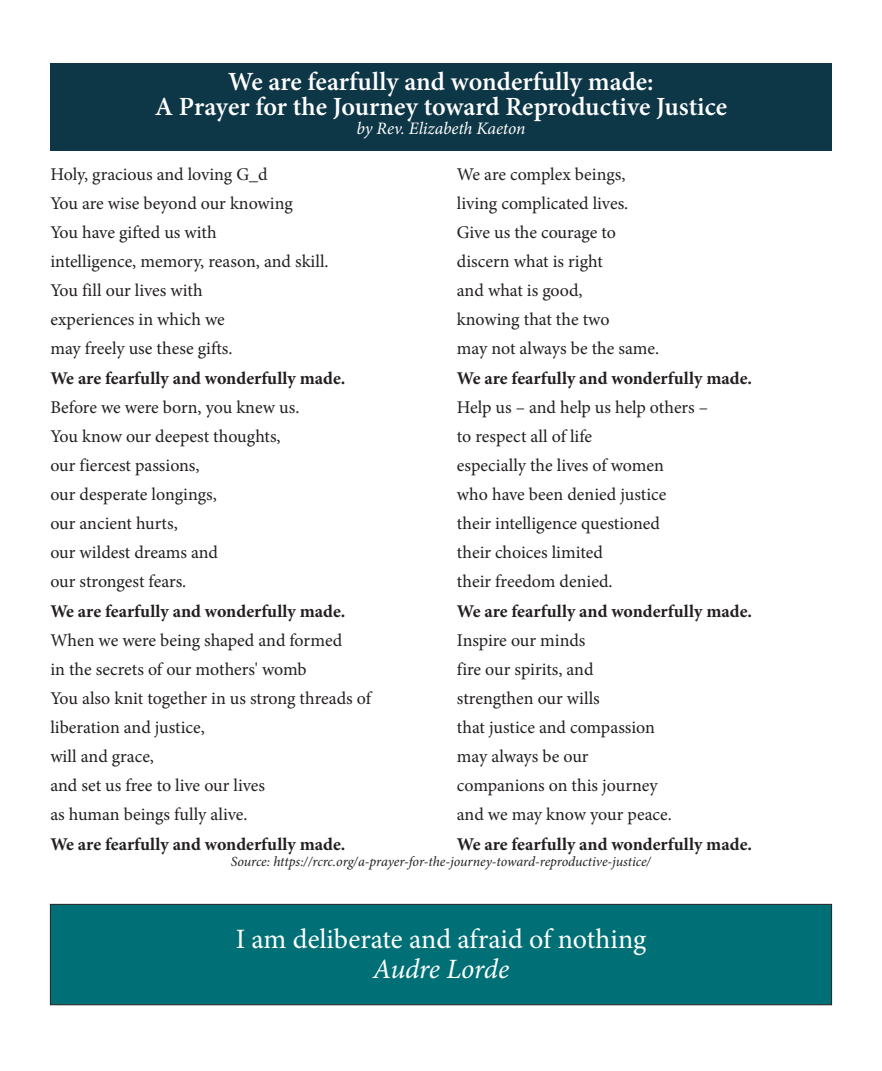
<style>
.page{position:relative;width:882px;height:1071px;background:#fff}
.page>*{position:absolute;margin:0;border:0;box-sizing:border-box;transform-origin:0 0}
.t1{font:28px "Minion Pro";letter-spacing:-.005em;color:#fff}
.t2{font:italic 28px "Minion Pro";letter-spacing:-.01em;color:#fff}
.t3{font:600 26.25px/25.2px "Minion Pro";color:#fff;text-align:center}
.t4{font:17.85px/29.1px "Minion Pro";color:#231f20}
.t5{font:700 17.85px "Minion Pro";color:#231f20}
.t6{font:italic 17.5px "Minion Pro";letter-spacing:-.01em;color:#fff}
.t7{font:italic 14px "Minion Pro";letter-spacing:-.01em;color:#231f20}
</style>
<div class="page">
<div style="left:50px;top:63px;width:782px;height:88px;background:#0d3647"></div>
<div style="left:50px;top:904px;width:782px;height:101px;background:#007076;border:1px solid #231f20"></div>
<h2 class="t3" style="left:155px;top:71px;width:574px">We are fearfully and wonderfully made:<br>A Prayer for the Journey toward Reproductive Justice</h2>
<p class="t6" style="left:357px;top:121px;width:170px">by Rev. Elizabeth Kaeton</p>
<p class="t4" style="left:457px;top:161px;width:204px">We are complex beings, living complicated lives.<br>Give us the courage to discern what is right<br>and what is good,<br>knowing that the two<br>may not always be the same.</p>
<p class="t5" style="left:457px;top:371px;width:297px">We are fearfully and wonderfully made.</p>
<p class="t4" style="left:457px;top:395px;width:253px">Help us – and help us help others – to respect all of life<br>especially the lives of women<br>who have been denied justice<br>their intelligence questioned<br>their choices limited<br>their freedom denied.</p>
<p class="t5" style="left:457px;top:604px;width:297px">We are fearfully and wonderfully made.</p>
<p class="t4" style="left:457px;top:628px;width:216px">Inspire our minds<br>fire our spirits, and strengthen our wills<br>that justice and compassion may always be our companions on this journey and we may know your peace.</p>
<p class="t5" style="left:457px;top:837px;width:297px">We are fearfully and wonderfully made.</p>
<p class="t4" style="left:50px;top:161px;width:280px">Holy, gracious and loving G_d<br>You are wise beyond our knowing<br>You have gifted us with<br>intelligence, memory, reason, and skill.<br>You fill our lives with<br>experiences in which we<br>may freely use these gifts.</p>
<p class="t5" style="left:50px;top:371px;width:297px">We are fearfully and wonderfully made.</p>
<p class="t4" style="left:50px;top:395px;width:251px">Before we were born, you knew us.<br>You know our deepest thoughts, our fiercest passions,<br>our desperate longings,<br>our ancient hurts,<br>our wildest dreams and<br>our strongest fears.</p>
<p class="t5" style="left:50px;top:604px;width:297px">We are fearfully and wonderfully made.</p>
<p class="t4" style="left:50px;top:628px;width:322px">When we were being shaped and formed<br>in the secrets of our mothers' womb<br>You also knit together in us strong threads of liberation and justice,<br>will and grace,<br>and set us free to live our lives<br>as human beings fully alive.</p>
<p class="t5" style="left:50px;top:837px;width:297px">We are fearfully and wonderfully made.</p>
<p class="t7" style="left:231px;top:855px;width:422px">Source: https://rcrc.org/a-prayer-for-the-journey-toward-reproductive-justice/</p>
<h1 class="t1" style="left:236px;top:927px;width:412px">I am deliberate and afraid of nothing</h1>
<h1 class="t2" style="left:373px;top:958px;width:138px">Audre Lorde</h1>
</div>
